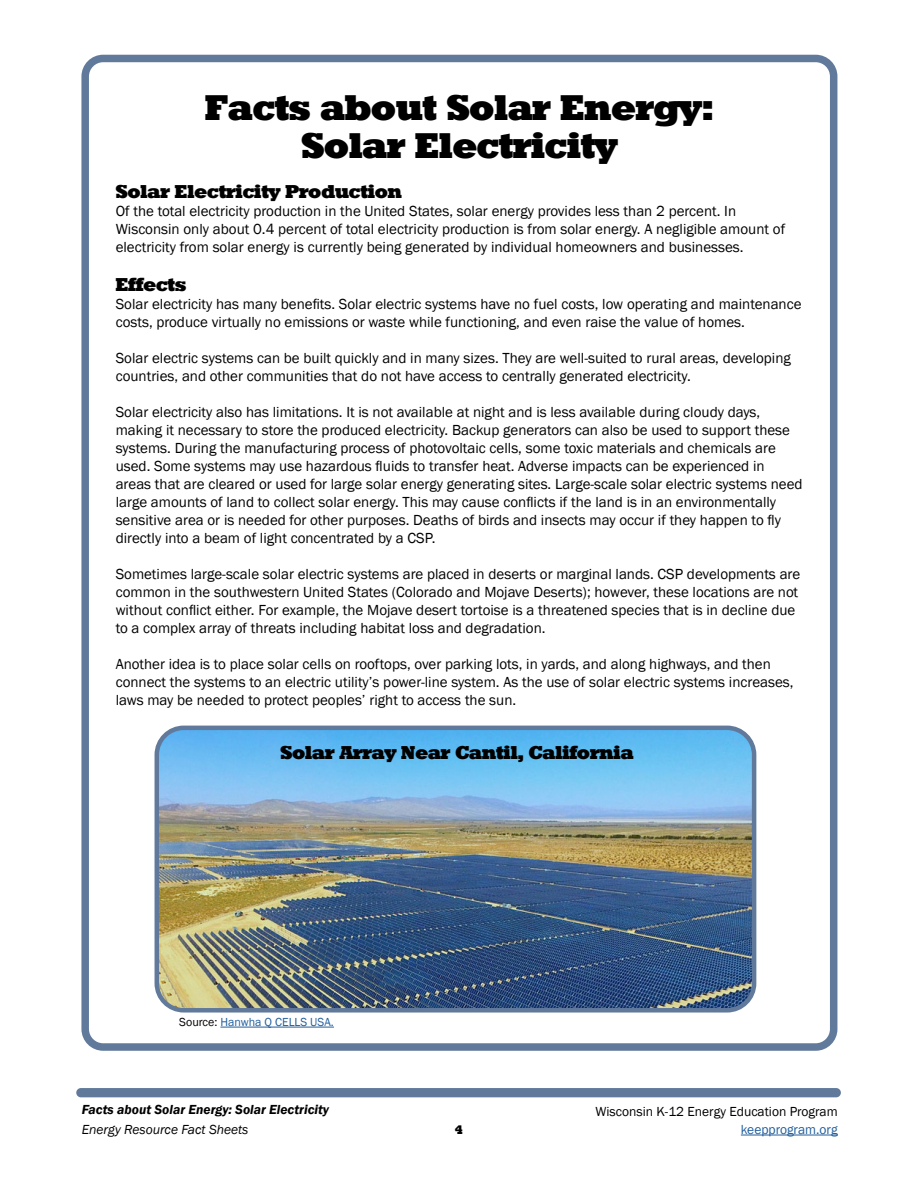
<style>
.page{position:relative;width:918px;height:1188px;background:#fff}
.page>*{position:absolute;margin:0;border:0;box-sizing:border-box;transform-origin:0 0}
.t1{font:34.5px/37.5px "Roland";color:#000;text-align:center}
.t2{font:18px "Roland";color:#000}
.t3{font:15px/18px "Franklin Gothic";color:#000}
.t4{font:italic 600 13.5px "Franklin Gothic";color:#000}
.t5{font:13.5px "Franklin Gothic";color:#000}
.t6{font:italic 13.5px "Franklin Gothic";color:#000}
.t7{font:13.5px "Franklin Gothic";color:#215e9e}
.t8{font:12px "Franklin Gothic";color:#215e9e}
.t9{font:12px "Roland";color:#000}
.s1{color:#000}
</style>
<div class="page">
<div style="left:76px;top:1088px;width:765px;height:9px;background:#617a9c;border-radius:5px"></div>
<hr style="left:741px;top:1135px;width:97px;height:1px;background:#215e9e">
<div style="left:81px;top:55px;width:756px;height:996px;border:8px solid #617a9c;border-radius:18px"></div>
<hr style="left:220px;top:1027px;width:114px;height:1px;background:#215e9e">
<img style="left:157px;top:728px;width:597px;height:280px">
<div style="left:155px;top:726px;width:601px;height:287px;border:4px solid #617a9c;border-radius:27px"></div>
<h1 class="t1" style="left:205px;top:90px;width:510px">Facts about Solar Energy:<br>Solar Electricity</h1>
<p class="t2" style="left:116px;top:181px;width:288px">Solar Electricity Production</p>
<p class="t3" style="left:116px;top:203px;width:671px">Of the total electricity production in the United States, solar energy provides less than 2 percent. In<br>Wisconsin only about 0.4 percent of total electricity production is from solar energy. A negligible amount of electricity from solar energy is currently being generated by individual homeowners and businesses.</p>
<p class="t2" style="left:116px;top:274px;width:72px">Effects</p>
<p class="t3" style="left:116px;top:296px;width:687px">Solar electricity has many benefits. Solar electric systems have no fuel costs, low operating and maintenance costs, produce virtually no emissions or waste while functioning, and even raise the value of homes.</p>
<p class="t3" style="left:116px;top:350px;width:677px">Solar electric systems can be built quickly and in many sizes. They are well-suited to rural areas, developing countries, and other communities that do not have access to centrally generated electricity.</p>
<p class="t3" style="left:116px;top:404px;width:689px">Solar electricity also has limitations. It is not available at night and is less available during cloudy days, making it necessary to store the produced electricity. Backup generators can also be used to support these systems. During the manufacturing process of photovoltaic cells, some toxic materials and chemicals are used. Some systems may use hazardous fluids to transfer heat. Adverse impacts can be experienced in areas that are cleared or used for large solar energy generating sites. Large-scale solar electric systems need large amounts of land to collect solar energy. This may cause conflicts if the land is in an environmentally sensitive area or is needed for other purposes. Deaths of birds and insects may occur if they happen to fly directly into a beam of light concentrated by a CSP.</p>
<p class="t3" style="left:116px;top:566px;width:686px">Sometimes large-scale solar electric systems are placed in deserts or marginal lands. CSP developments are common in the southwestern United States (Colorado and Mojave Deserts); however, these locations are not without conflict either. For example, the Mojave desert tortoise is a threatened species that is in decline due to a complex array of threats including habitat loss and degradation.</p>
<p class="t3" style="left:116px;top:656px;width:679px">Another idea is to place solar cells on rooftops, over parking lots, in yards, and along highways, and then connect the systems to an electric utility’s power-line system. As the use of solar electric systems increases, laws may be needed to protect peoples’ right to access the sun.</p>
<p class="t2" style="left:280px;top:742px;width:355px">Solar Array Near Cantil, California</p>
<p class="t8" style="left:179px;top:1015px;width:156px"><span class="s1">Source:</span> Hanwha Q CELLS USA.</p>
<p class="t4" style="left:82px;top:1101px;width:249px">Facts about Solar Energy: Solar Electricity</p>
<p class="t5" style="left:596px;top:1103px;width:244px">Wisconsin K-12 Energy Education Program</p>
<p class="t6" style="left:82px;top:1121px;width:168px">Energy Resource Fact Sheets</p>
<p class="t7" style="left:741px;top:1121px;width:98px">keepprogram.org</p>
<p class="t9" style="left:455px;top:1123px;width:9px">4</p>
</div>
